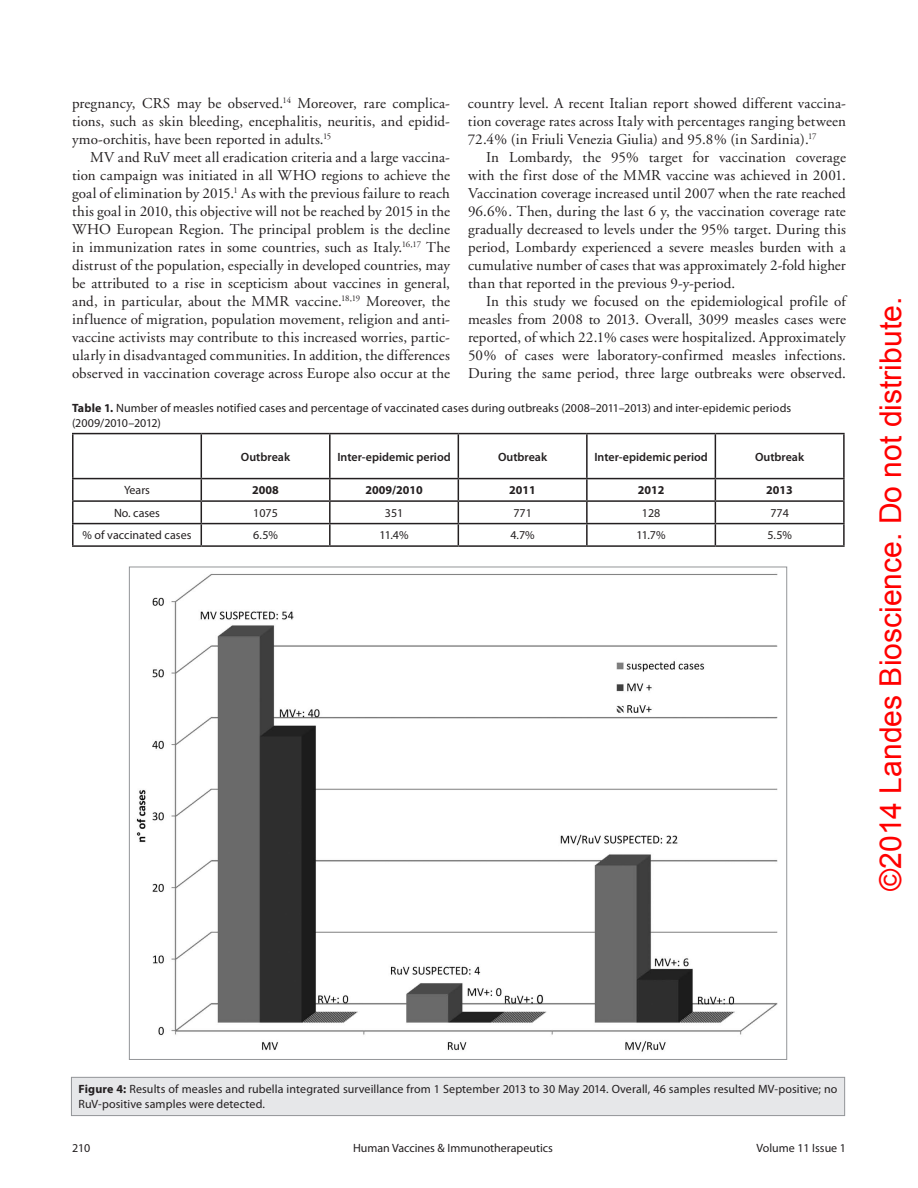
<style>
.page{position:relative;width:918px;height:1188px;background:#fff}
.page>*{position:absolute;margin:0;border:0;box-sizing:border-box;transform-origin:0 0}
.t1{font:30.15px "Arial";color:#f00}
.t2{font:15px/18px "Adobe Garamond";letter-spacing:.01em;color:#231f20;text-align:justify}
.t3{font:12px/15px "Myriad Pro";letter-spacing:.005em;color:#231f20}
.t4{font:600 12px "Myriad Pro";color:#231f20}
.t5{font:700 12px "Myriad Pro";color:#231f20}
.s1{font-weight:700}
</style>
<div class="page">
<hr style="left:201px;top:434px;width:1px;height:44px;background:#231f20">
<hr style="left:329px;top:434px;width:2px;height:44px;background:#231f20">
<hr style="left:458px;top:434px;width:1px;height:44px;background:#231f20">
<hr style="left:586px;top:434px;width:2px;height:44px;background:#231f20">
<hr style="left:715px;top:434px;width:1px;height:44px;background:#231f20">
<hr style="left:72px;top:478px;width:129px;height:1px;background:#231f20">
<hr style="left:201px;top:478px;width:129px;height:1px;background:#231f20">
<hr style="left:330px;top:478px;width:128px;height:1px;background:#231f20">
<hr style="left:329px;top:479px;width:2px;height:21px;background:#231f20">
<hr style="left:458px;top:478px;width:129px;height:1px;background:#231f20">
<hr style="left:587px;top:478px;width:128px;height:1px;background:#231f20">
<hr style="left:586px;top:479px;width:2px;height:21px;background:#231f20">
<hr style="left:715px;top:478px;width:130px;height:1px;background:#231f20">
<hr style="left:72px;top:500px;width:129px;height:2px;background:#231f20">
<hr style="left:201px;top:500px;width:129px;height:2px;background:#231f20">
<hr style="left:330px;top:500px;width:128px;height:2px;background:#231f20">
<hr style="left:329px;top:502px;width:2px;height:21px;background:#231f20">
<hr style="left:458px;top:500px;width:129px;height:2px;background:#231f20">
<hr style="left:587px;top:500px;width:128px;height:2px;background:#231f20">
<hr style="left:586px;top:502px;width:2px;height:21px;background:#231f20">
<hr style="left:715px;top:500px;width:130px;height:2px;background:#231f20">
<hr style="left:72px;top:523px;width:129px;height:1px;background:#231f20">
<hr style="left:201px;top:523px;width:129px;height:1px;background:#231f20">
<svg style="left:201px;top:479px;width:1px;height:66px"></svg>
<hr style="left:330px;top:523px;width:128px;height:1px;background:#231f20">
<hr style="left:329px;top:524px;width:2px;height:21px;background:#231f20">
<hr style="left:458px;top:523px;width:129px;height:1px;background:#231f20">
<svg style="left:458px;top:479px;width:1px;height:66px"></svg>
<hr style="left:587px;top:523px;width:128px;height:1px;background:#231f20">
<hr style="left:586px;top:524px;width:2px;height:21px;background:#231f20">
<hr style="left:715px;top:523px;width:130px;height:1px;background:#231f20">
<svg style="left:715px;top:479px;width:1px;height:66px"></svg>
<hr style="left:72px;top:433px;width:129px;height:1px;background:#231f20">
<hr style="left:72px;top:434px;width:2px;height:44px;background:#231f20">
<hr style="left:201px;top:433px;width:129px;height:1px;background:#231f20">
<hr style="left:330px;top:433px;width:128px;height:1px;background:#231f20">
<hr style="left:458px;top:433px;width:129px;height:1px;background:#231f20">
<hr style="left:587px;top:433px;width:128px;height:1px;background:#231f20">
<hr style="left:715px;top:433px;width:130px;height:1px;background:#231f20">
<hr style="left:843px;top:434px;width:2px;height:44px;background:#231f20">
<hr style="left:72px;top:479px;width:2px;height:21px;background:#231f20">
<hr style="left:843px;top:479px;width:2px;height:21px;background:#231f20">
<hr style="left:72px;top:502px;width:2px;height:21px;background:#231f20">
<hr style="left:843px;top:502px;width:2px;height:21px;background:#231f20">
<hr style="left:72px;top:524px;width:2px;height:21px;background:#231f20">
<hr style="left:843px;top:524px;width:2px;height:21px;background:#231f20">
<hr style="left:72px;top:545px;width:129px;height:2px;background:#231f20">
<hr style="left:201px;top:545px;width:129px;height:2px;background:#231f20">
<hr style="left:330px;top:545px;width:128px;height:2px;background:#231f20">
<hr style="left:458px;top:545px;width:129px;height:2px;background:#231f20">
<hr style="left:587px;top:545px;width:128px;height:2px;background:#231f20">
<hr style="left:715px;top:545px;width:130px;height:2px;background:#231f20">
<div style="left:71px;top:1077px;width:774px;height:39px;background:#e6e7e9"></div>
<div style="left:71px;top:1077px;width:774px;height:39px;border:1px solid #939598"></div>
<img style="left:136px;top:573px;width:642px;height:479px">
<p class="t2" style="left:72px;top:95px;width:379px">pregnancy, CRS may be observed.<sup>14</sup> Moreover, rare complica&shy;tions, such as skin bleeding, encephalitis, neuritis, and epidid&shy;ymo-orchitis, have been reported in adults.<sup>15</sup></p>
<p class="t2" style="left:72px;top:149px;width:380px;text-indent:18px">MV and RuV meet all eradication criteria and a large vaccina&shy;tion campaign was initiated in all WHO regions to achieve the goal of elimination by 2015.<sup>1</sup> As with the previous failure to reach this goal in 2010, this objective will not be reached by 2015 in the WHO European Region. The principal problem is the decline in immunization rates in some countries, such as Italy.<sup>16,17</sup> The distrust of the population, especially in developed countries, may be attributed to a rise in scepticism about vaccines in general, and, in particular, about the MMR vaccine.<sup>18,19</sup> Moreover, the influence of migration, population movement, religion and anti&shy;vaccine activists may contribute to this increased worries, partic&shy;ularly in disadvantaged communities. In addition, the differences observed in vaccination coverage across Europe also occur at the</p>
<p class="t2" style="left:468px;top:95px;width:379px">country level. A recent Italian report showed different vaccina&shy;tion coverage rates across Italy with percentages ranging between 72.4% (in Friuli Venezia Giulia) and 95.8% (in Sardinia).<sup>17</sup></p>
<p class="t2" style="left:468px;top:149px;width:379px;text-indent:18px">In Lombardy, the 95% target for vaccination coverage with the first dose of the MMR vaccine was achieved in 2001.<br>Vaccination coverage increased until 2007 when the rate reached 96.6%. Then, during the last 6 y, the vaccination coverage rate gradually decreased to levels under the 95% target. During this period, Lombardy experienced a severe measles burden with a cumulative number of cases that was approximately 2-fold higher than that reported in the previous 9-y-period.</p>
<p class="t2" style="left:468px;top:293px;width:379px;text-indent:18px">In this study we focused on the epidemiological profile of measles from 2008 to 2013. Overall, 3099 measles cases were reported, of which 22.1% cases were hospitalized. Approximately 50% of cases were laboratory-confirmed measles infections.<br>During the same period, three large outbreaks were observed.</p>
<p class="t3" style="left:72px;top:400px;width:721px"><span class="s1">Table 1.</span> Number of measles notified cases and percentage of vaccinated cases during outbreaks (2008–2011–2013) and inter-epidemic periods (2009/2010–2012)</p>
<p class="t4" style="left:241px;top:449px;width:51px">Outbreak</p>
<p class="t4" style="left:337px;top:449px;width:115px">Inter-epidemic period</p>
<p class="t4" style="left:498px;top:449px;width:51px">Outbreak</p>
<p class="t4" style="left:594px;top:449px;width:115px">Inter-epidemic period</p>
<p class="t4" style="left:755px;top:449px;width:51px">Outbreak</p>
<p class="t3" style="left:124px;top:483px;width:28px">Years</p>
<p class="t5" style="left:252px;top:482px;width:28px">2008</p>
<p class="t5" style="left:365px;top:482px;width:59px">2009/2010</p>
<p class="t5" style="left:509px;top:482px;width:28px">2011</p>
<p class="t5" style="left:638px;top:482px;width:28px">2012</p>
<p class="t5" style="left:766px;top:482px;width:28px">2013</p>
<p class="t3" style="left:114px;top:505px;width:47px">No. cases</p>
<p class="t3" style="left:253px;top:505px;width:26px">1075</p>
<p class="t3" style="left:385px;top:505px;width:20px">351</p>
<p class="t3" style="left:513px;top:505px;width:20px">771</p>
<p class="t3" style="left:642px;top:505px;width:20px">128</p>
<p class="t3" style="left:770px;top:505px;width:20px">774</p>
<p class="t3" style="left:82px;top:528px;width:111px">% of vaccinated cases</p>
<p class="t3" style="left:253px;top:528px;width:26px">6.5%</p>
<p class="t3" style="left:380px;top:528px;width:30px">11.4%</p>
<p class="t3" style="left:510px;top:528px;width:26px">4.7%</p>
<p class="t3" style="left:637px;top:528px;width:30px">11.7%</p>
<p class="t3" style="left:767px;top:528px;width:26px">5.5%</p>
<h1 class="t1" style="left:871px;top:891px;width:595px;rotate:-90deg">©2014 Landes Bioscience. Do not distribute.</h1>
<p class="t3" style="left:79px;top:1082px;width:760px"><span class="s1">Figure 4:</span> Results of measles and rubella integrated surveillance from 1 September 2013 to 30 May 2014. Overall, 46 samples resulted MV-positive; no<br>RuV-positive samples were detected.</p>
<p class="t3" style="left:72px;top:1140px;width:20px">210</p>
<p class="t3" style="left:353px;top:1140px;width:201px">Human Vaccines &amp; Immunotherapeutics</p>
<p class="t3" style="left:757px;top:1140px;width:91px">Volume 11 Issue 1</p>
</div>
